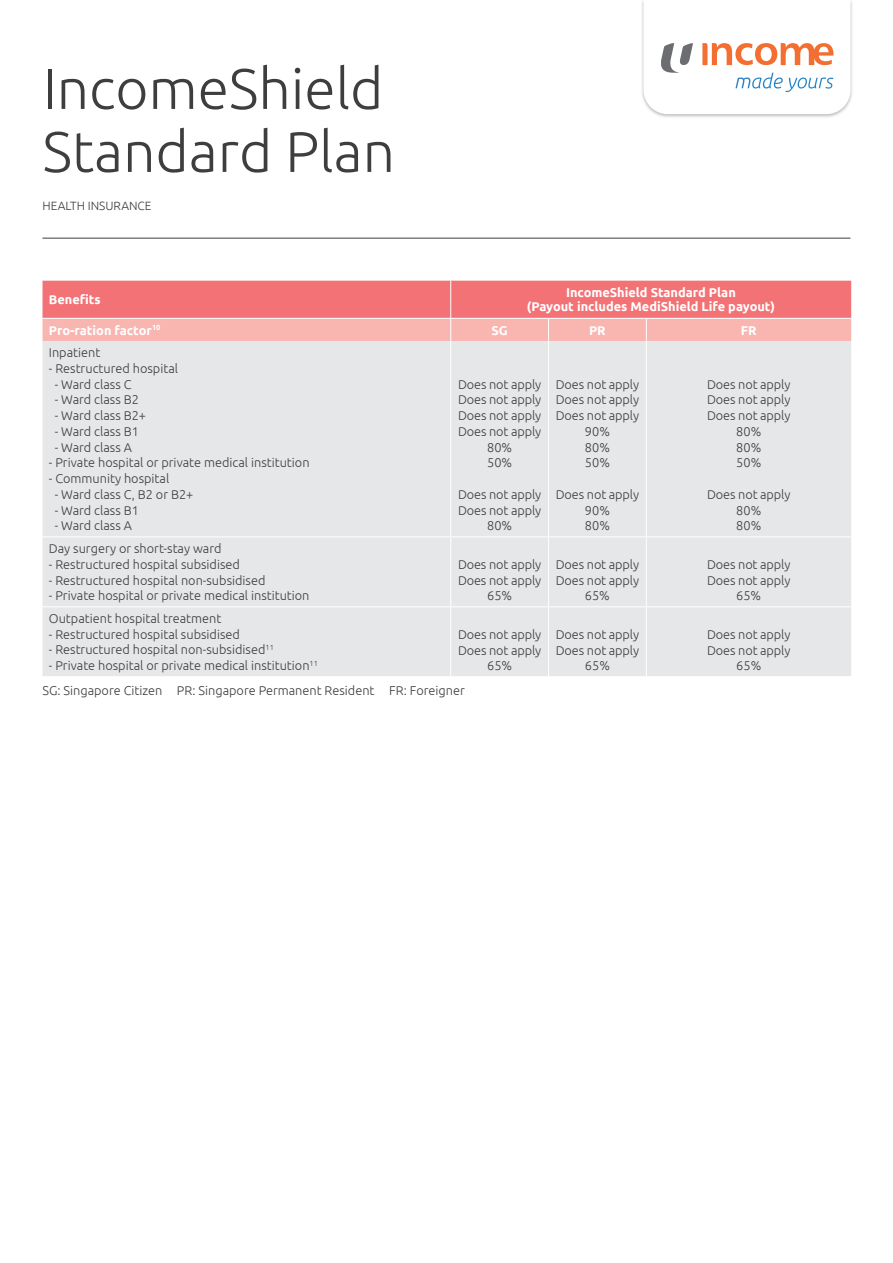
<style>
.page{position:relative;width:893px;height:1263px;background:#fff}
.page>*{position:absolute;margin:0;border:0;box-sizing:border-box;transform-origin:0 0}
.t1{font:300 57px/63px "Ubuntu";color:#3e3e3f}
.t2{font:300 12.75px/15.8px "Ubuntu";color:#3e3e3f;text-align:center}
.t3{font:700 12.75px/14px "Ubuntu";color:#fff;text-align:center}
.t4{font:300 12px "Ubuntu";color:#3e3e3f}
</style>
<div class="page">
<hr style="left:43px;top:238px;width:807px;height:1px;background:#3e3e3f">
<img style="left:642px;top:1px;width:210px;height:116px">
<svg style="left:643px;top:1px;width:207px;height:113px"></svg>
<div style="left:43px;top:341px;width:808px;height:335px;background:#e6e7e9"></div>
<svg style="left:43px;top:281px;width:808px;height:60px;background:#f48d8d"></svg>
<hr style="left:450px;top:341px;width:1px;height:195px;background:#fff">
<hr style="left:548px;top:341px;width:1px;height:195px;background:#fff">
<hr style="left:646px;top:341px;width:1px;height:195px;background:#fff">
<hr style="left:43px;top:536px;width:408px;height:1px;background:#fff">
<hr style="left:451px;top:536px;width:98px;height:1px;background:#fff">
<hr style="left:450px;top:537px;width:1px;height:69px;background:#fff">
<hr style="left:549px;top:536px;width:97px;height:1px;background:#fff">
<hr style="left:548px;top:537px;width:1px;height:69px;background:#fff">
<hr style="left:646px;top:536px;width:205px;height:1px;background:#fff">
<hr style="left:646px;top:537px;width:1px;height:69px;background:#fff">
<hr style="left:43px;top:606px;width:408px;height:1px;background:#fff">
<hr style="left:451px;top:606px;width:98px;height:1px;background:#fff">
<hr style="left:450px;top:607px;width:1px;height:69px;background:#fff">
<hr style="left:549px;top:606px;width:97px;height:1px;background:#fff">
<hr style="left:548px;top:607px;width:1px;height:69px;background:#fff">
<hr style="left:646px;top:606px;width:205px;height:1px;background:#fff">
<hr style="left:646px;top:607px;width:1px;height:69px;background:#fff">
<h1 class="t1" style="left:43px;top:56px;width:354px">IncomeShield<br>Standard Plan</h1>
<p class="t4" style="left:43px;top:198px;width:111px">HEALTH INSURANCE</p>
<p class="t3" style="left:49px;top:293px;width:53px">Benefits</p>
<p class="t3" style="left:527px;top:285px;width:250px">IncomeShield Standard Plan<br>(Payout includes MediShield Life payout)</p>
<p class="t3" style="left:49px;top:323px;width:113px">Pro-ration factor<sup>10</sup></p>
<p class="t3" style="left:491px;top:323px;width:18px">SG</p>
<p class="t3" style="left:589px;top:323px;width:18px">PR</p>
<p class="t3" style="left:741px;top:323px;width:17px">FR</p>
<p class="t2" style="left:49px;top:344px;width:53px">Inpatient</p>
<p class="t2" style="left:49px;top:360px;width:131px">- Restructured hospital</p>
<p class="t2" style="left:55px;top:376px;width:78px">- Ward class C</p>
<p class="t2" style="left:55px;top:392px;width:86px">- Ward class B2</p>
<p class="t2" style="left:55px;top:407px;width:93px">- Ward class B2+</p>
<p class="t2" style="left:55px;top:423px;width:86px">- Ward class B1</p>
<p class="t2" style="left:55px;top:439px;width:79px">- Ward class A</p>
<p class="t2" style="left:49px;top:455px;width:262px">- Private hospital or private medical institution</p>
<p class="t2" style="left:49px;top:470px;width:122px">- Community hospital</p>
<p class="t2" style="left:55px;top:486px;width:140px">- Ward class C, B2 or B2+</p>
<p class="t2" style="left:55px;top:502px;width:86px">- Ward class B1</p>
<p class="t2" style="left:55px;top:518px;width:79px">- Ward class A</p>
<p class="t2" style="left:707px;top:376px;width:85px">Does not apply<br>Does not apply<br>Does not apply<br>80%<br>80%<br>50%</p>
<p class="t2" style="left:707px;top:486px;width:85px">Does not apply<br>80%<br>80%</p>
<p class="t2" style="left:556px;top:376px;width:85px">Does not apply<br>Does not apply<br>Does not apply<br>90%<br>80%<br>50%</p>
<p class="t2" style="left:556px;top:486px;width:85px">Does not apply<br>90%<br>80%</p>
<p class="t2" style="left:458px;top:376px;width:85px">Does not apply<br>Does not apply<br>Does not apply<br>Does not apply<br>80%<br>50%</p>
<p class="t2" style="left:458px;top:486px;width:85px">Does not apply<br>Does not apply<br>80%</p>
<p class="t2" style="left:49px;top:540px;width:174px">Day surgery or short-stay ward</p>
<p class="t2" style="left:49px;top:556px;width:193px">- Restructured hospital subsidised</p>
<p class="t2" style="left:49px;top:572px;width:218px">- Restructured hospital non-subsidised</p>
<p class="t2" style="left:49px;top:587px;width:262px">- Private hospital or private medical institution</p>
<p class="t2" style="left:458px;top:556px;width:85px">Does not apply<br>Does not apply<br>65%</p>
<p class="t2" style="left:556px;top:556px;width:85px">Does not apply<br>Does not apply<br>65%</p>
<p class="t2" style="left:707px;top:556px;width:85px">Does not apply<br>Does not apply<br>65%</p>
<p class="t2" style="left:49px;top:610px;width:174px">Outpatient hospital treatment</p>
<p class="t2" style="left:49px;top:626px;width:193px">- Restructured hospital subsidised</p>
<p class="t2" style="left:49px;top:642px;width:226px">- Restructured hospital non-subsidised<sup>11</sup></p>
<p class="t2" style="left:49px;top:658px;width:271px">- Private hospital or private medical institution<sup>11</sup></p>
<p class="t2" style="left:458px;top:626px;width:85px">Does not apply<br>Does not apply<br>65%</p>
<p class="t2" style="left:556px;top:626px;width:85px">Does not apply<br>Does not apply<br>65%</p>
<p class="t2" style="left:707px;top:626px;width:85px">Does not apply<br>Does not apply<br>65%</p>
<p class="t2" style="left:43px;top:682px;width:424px">SG: Singapore Citizen PR: Singapore Permanent Resident FR: Foreigner</p>
</div>
